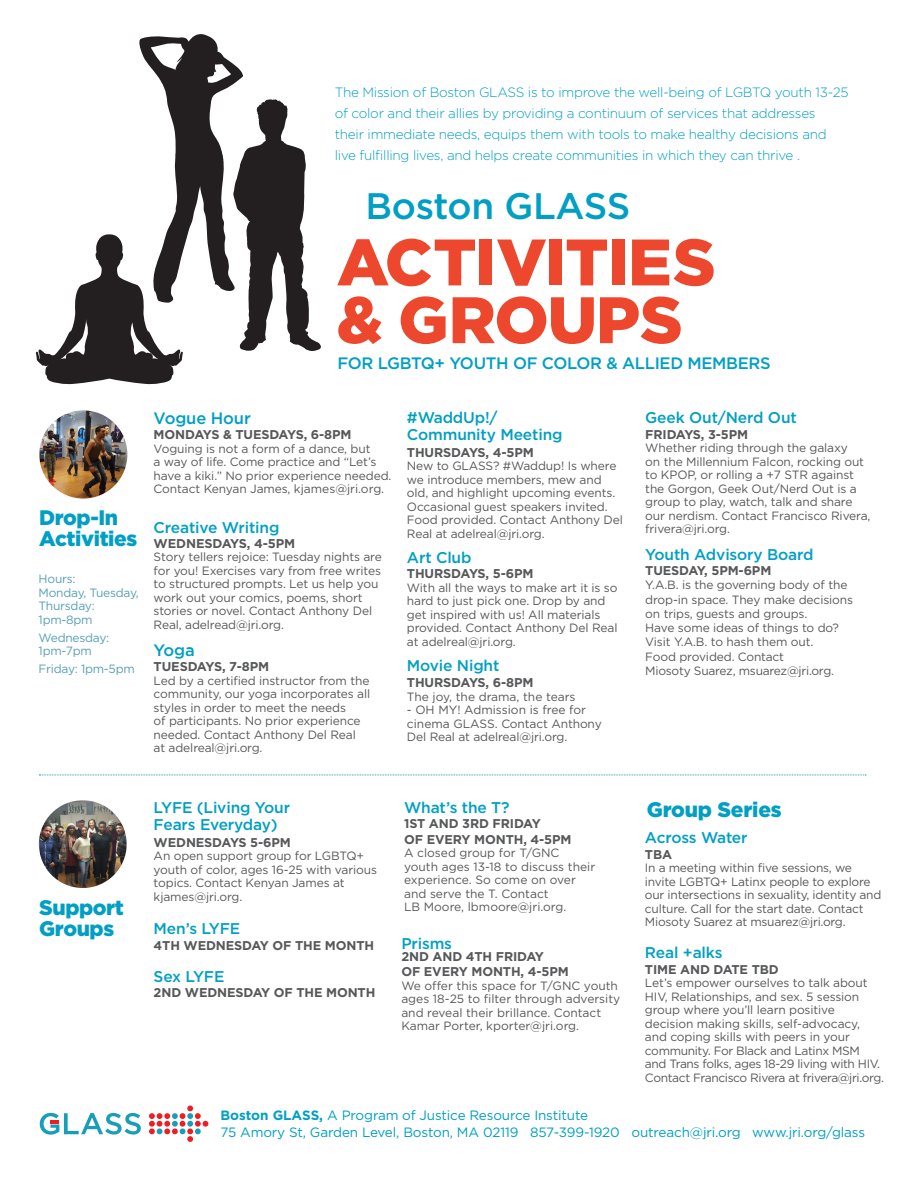
<style>
.page{position:relative;width:918px;height:1188px;background:#fff}
.page>*{position:absolute;margin:0;border:0;box-sizing:border-box;transform-origin:0 0}
.t1{font:900 65.55px/57.8px "Gotham";letter-spacing:-.02em;color:#ed472d}
.t2{font:500 36.9px "Gotham";letter-spacing:-.01em;color:#009fc3}
.t3{font:900 21px/21px "Gotham";letter-spacing:-.02em;color:#009fc3}
.t4{font:500 16.5px "Gotham";letter-spacing:-.02em;color:#009fc3}
.t5{font:500 15.6px/16.5px "Gotham";letter-spacing:-.01em;color:#009fc3}
.t6{font:300 13.5px/21px "Gotham";letter-spacing:-.02em;color:#009fc3}
.t7{font:13.5px/16.5px "Gotham";letter-spacing:-.01em;color:#009fc3}
.t8{font:700 12.75px/15.3px "Gotham";letter-spacing:-.01em;color:#57585a}
.t9{font:12px/13.5px "Gotham";letter-spacing:-.01em;color:#57585a}
.t10{font:12px/13.5px "Gotham";letter-spacing:-.02em;color:#579fb7}
.s1{font-weight:700}
</style>
<div class="page">
<img style="left:39px;top:800px;width:88px;height:88px;border-radius:44px">
<svg style="left:149px;top:1106px;width:59px;height:36px"></svg>
<svg style="left:40px;top:1113px;width:101px;height:22px"></svg>
<svg style="left:39px;top:775px;width:827px;height:1px"></svg>
<img style="left:39px;top:410px;width:88px;height:89px;border-radius:44px">
<svg style="left:36px;top:34px;width:285px;height:351px"></svg>
<p class="t6" style="left:335px;top:81px;width:515px">The Mission of Boston GLASS is to improve the well-being of LGBTQ youth 13-25 of color and their allies by providing a continuum of services that addresses<br>their immediate needs, equips them with tools to make healthy decisions and live fulfilling lives, and helps create communities in which they can thrive .</p>
<p class="t2" style="left:366px;top:185px;width:266px">Boston GLASS</p>
<p class="t1" style="left:337px;top:232px;width:380px">ACTIVITIES &amp; GROUPS</p>
<p class="t4" style="left:338px;top:354px;width:435px">FOR LGBTQ+ YOUTH OF COLOR &amp; ALLIED MEMBERS</p>
<p class="t3" style="left:39px;top:506px;width:100px">Drop-In<br>Activities</p>
<p class="t10" style="left:39px;top:572px;width:102px">Hours:<br>Monday, Tuesday,<br>Thursday:<br>1pm-8pm</p>
<p class="t10" style="left:39px;top:631px;width:72px">Wednesday:<br>1pm-7pm</p>
<p class="t10" style="left:39px;top:662px;width:98px">Friday: 1pm-5pm</p>
<p class="t4" style="left:154px;top:409px;width:99px">Vogue Hour</p>
<p class="t8" style="left:154px;top:427px;width:199px">MONDAYS &amp; TUESDAYS, 6-8PM</p>
<p class="t9" style="left:154px;top:442px;width:239px">Voguing is not a form of a dance, but<br>a way of life. Come practice and “Let’s have a kiki.” No prior experience needed.<br>Contact Kenyan James, kjames@jri.org.</p>
<p class="t5" style="left:154px;top:519px;width:127px">Creative Writing</p>
<p class="t8" style="left:154px;top:535px;width:143px">WEDNESDAYS, 4-5PM</p>
<p class="t9" style="left:154px;top:550px;width:230px">Story tellers rejoice: Tuesday nights are for you! Exercises vary from free writes to structured prompts. Let us help you work out your comics, poems, short stories or novel. Contact Anthony Del Real, adelread@jri.org.</p>
<p class="t4" style="left:154px;top:641px;width:43px">Yoga</p>
<p class="t8" style="left:154px;top:659px;width:117px">TUESDAYS, 7-8PM</p>
<p class="t9" style="left:154px;top:674px;width:218px">Led by a certified instructor from the community, our yoga incorporates all styles in order to meet the needs<br>of participants. No prior experience needed. Contact Anthony Del Real at adelreal@jri.org.</p>
<p class="t5" style="left:407px;top:409px;width:157px">#WaddUp!/<br>Community Meeting</p>
<p class="t8" style="left:407px;top:444px;width:128px">THURSDAYS, 4-5PM</p>
<p class="t9" style="left:407px;top:459px;width:217px">New to GLASS? #Waddup! Is where we introduce members, mew and old, and highlight upcoming events.<br>Occasional guest speakers invited.<br>Food provided. Contact Anthony Del<br>Real at adelreal@jri.org.</p>
<p class="t5" style="left:407px;top:549px;width:66px">Art Club</p>
<p class="t8" style="left:407px;top:566px;width:128px">THURSDAYS, 5-6PM</p>
<p class="t9" style="left:407px;top:580px;width:212px">With all the ways to make art it is so hard to just pick one. Drop by and get inspired with us! All materials provided. Contact Anthony Del Real at adelreal@jri.org.</p>
<p class="t5" style="left:407px;top:656px;width:94px">Movie Night</p>
<p class="t8" style="left:407px;top:675px;width:128px">THURSDAYS, 6-8PM</p>
<p class="t9" style="left:407px;top:689px;width:170px">The joy, the drama, the tears</p>
<p class="t9" style="left:407px;top:703px;width:196px">- OH MY! Admission is free for cinema GLASS. Contact Anthony<br>Del Real at adelreal@jri.org.</p>
<p class="t5" style="left:645px;top:409px;width:153px">Geek Out/Nerd Out</p>
<p class="t8" style="left:645px;top:426px;width:104px">FRIDAYS, 3-5PM</p>
<p class="t9" style="left:645px;top:441px;width:227px">Whether riding through the galaxy<br>on the Millennium Falcon, rocking out to KPOP, or rolling a +7 STR against the Gorgon, Geek Out/Nerd Out is a group to play, watch, talk and share our nerdism. Contact Francisco Rivera, frivera@jri.org.</p>
<p class="t5" style="left:645px;top:546px;width:170px">Youth Advisory Board</p>
<p class="t8" style="left:645px;top:563px;width:128px">TUESDAY, 5PM-6PM</p>
<p class="t9" style="left:645px;top:578px;width:209px;line-height:14.2px">Y.A.B. is the governing body of the drop-in space. They make decisions on trips, guests and groups.<br>Have some ideas of things to do?<br>Visit Y.A.B. to hash them out.<br>Food provided. Contact<br>Miosoty Suarez, msuarez@jri.org.</p>
<p class="t3" style="left:39px;top:896px;width:86px">Support<br>Groups</p>
<p class="t5" style="left:154px;top:799px;width:138px">LYFE (Living Your<br>Fears Everyday)</p>
<p class="t8" style="left:154px;top:834px;width:139px">WEDNESDAYS 5-6PM</p>
<p class="t9" style="left:154px;top:849px;width:225px">An open support group for LGBTQ+ youth of color, ages 16-25 with various topics. Contact Kenyan James at kjames@jri.org.</p>
<p class="t5" style="left:154px;top:920px;width:88px">Men’s LYFE</p>
<p class="t8" style="left:154px;top:937px;width:222px">4TH WEDNESDAY OF THE MONTH</p>
<p class="t5" style="left:154px;top:968px;width:72px">Sex LYFE</p>
<p class="t8" style="left:154px;top:985px;width:223px">2ND WEDNESDAY OF THE MONTH</p>
<p class="t5" style="left:404px;top:799px;width:107px">What’s the T?</p>
<p class="t8" style="left:404px;top:816px;width:169px">1ST AND 3RD FRIDAY<br>OF EVERY MONTH, 4-5PM</p>
<p class="t9" style="left:404px;top:846px;width:193px">A closed group for T/GNC youth ages 13-18 to discuss their experience. So come on over and serve the T. Contact<br>LB Moore, lbmoore@jri.org.</p>
<p class="t5" style="left:401px;top:935px;width:52px">Prisms</p>
<p class="t8" style="left:401px;top:949px;width:169px">2ND AND 4TH FRIDAY<br>OF EVERY MONTH, 4-5PM</p>
<p class="t9" style="left:401px;top:979px;width:221px">We offer this space for T/GNC youth ages 18-25 to filter through adversity and reveal their brillance. Contact Kamar Porter, kporter@jri.org.</p>
<p class="t3" style="left:647px;top:799px;width:136px">Group Series</p>
<p class="t5" style="left:645px;top:829px;width:104px">Across Water</p>
<p class="t8" style="left:645px;top:846px;width:29px">TBA</p>
<p class="t9" style="left:645px;top:861px;width:238px">In a meeting within five sessions, we invite LGBTQ+ Latinx people to explore our intersections in sexuality, identity and culture. Call for the start date. Contact Miosoty Suarez at msuarez@jri.org.</p>
<p class="t5" style="left:645px;top:944px;width:79px">Real +alks</p>
<p class="t8" style="left:645px;top:961px;width:135px">TIME AND DATE TBD</p>
<p class="t9" style="left:645px;top:976px;width:240px">Let’s empower ourselves to talk about HIV, Relationships, and sex. 5 session group where you’ll learn positive decision making skills, self-advocacy, and coping skills with peers in your community. For Black and Latinx MSM and Trans folks, ages 18-29 living with HIV.<br>Contact Francisco Rivera at frivera@jri.org.</p>
<p class="t7" style="left:221px;top:1107px;width:646px"><span class="s1">Boston GLASS,</span> A Program of Justice Resource Institute<br>75 Amory St, Garden Level, Boston, MA 02119 857-399-1920 outreach@jri.org www.jri.org/glass</p>
</div>
